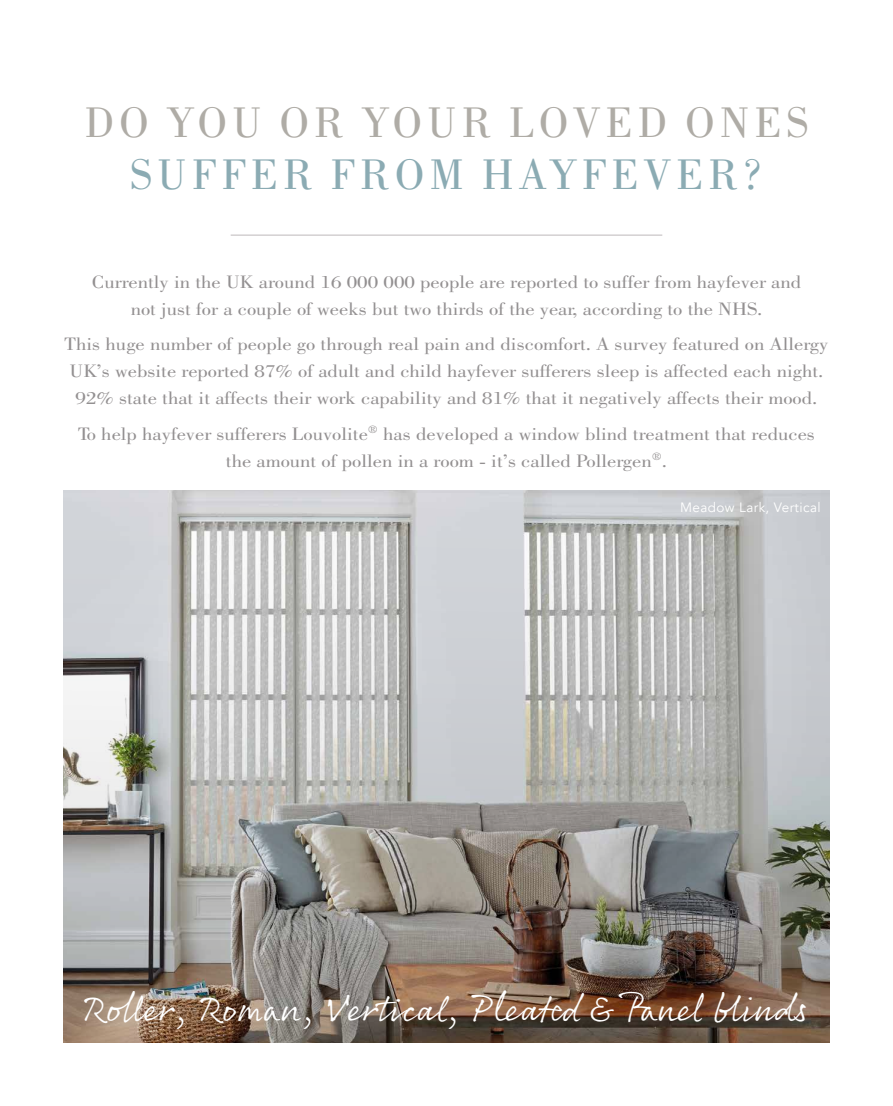
<style>
.page{position:relative;width:893px;height:1106px;background:#fff}
.page>*{position:absolute;margin:0;border:0;box-sizing:border-box;transform-origin:0 0}
.t1{font:45px "Bodoni BT";letter-spacing:.11em;color:#afaca6}
.t2{font:45px "Bodoni BT";letter-spacing:.11em;color:#8babb3}
.t3{font:37.5px "Rollerscript Smooth";letter-spacing:.01em;color:#fff}
.t4{font:18.9px/27px "Bodoni BT";color:#939091;text-align:center;scale:1.11 1}
.t5{font:13.5px "Avenir";letter-spacing:.03em;color:#fff}
</style>
<div class="page">
<img style="left:64px;top:490px;width:765px;height:552px">
<hr style="left:231px;top:234px;width:431px;height:2px;background:#d3d0d1">
<h1 class="t1" style="left:84px;top:95px;width:726px">DO YOU OR YOUR LOVED ONES</h1>
<h1 class="t2" style="left:130px;top:147px;width:634px">SUFFER FROM HAYFEVER?</h1>
<p class="t4" style="left:92px;top:267px;width:641px">Currently in the UK around 16 000 000 people are reported to suffer from hayfever and not just for a couple of weeks but two thirds of the year, according to the NHS.</p>
<p class="t4" style="left:65px;top:330px;width:689px">This huge number of people go through real pain and discomfort. A survey featured on Allergy<br>UK’s website reported 87% of adult and child hayfever sufferers sleep is affected each night.<br>92% state that it affects their work capability and 81% that it negatively affects their mood.</p>
<p class="t4" style="left:78px;top:419px;width:665px">To help hayfever sufferers Louvolite<sup>®</sup> has developed a window blind treatment that reduces the amount of pollen in a room - it’s called Pollergen<sup>®</sup>.</p>
<p class="t5" style="left:680px;top:500px;width:142px">Meadow Lark, Vertical</p>
<h2 class="t3" style="left:84px;top:985px;width:726px">Roller, Roman, Vertical, Pleated &amp; Panel blinds</h2>
</div>
